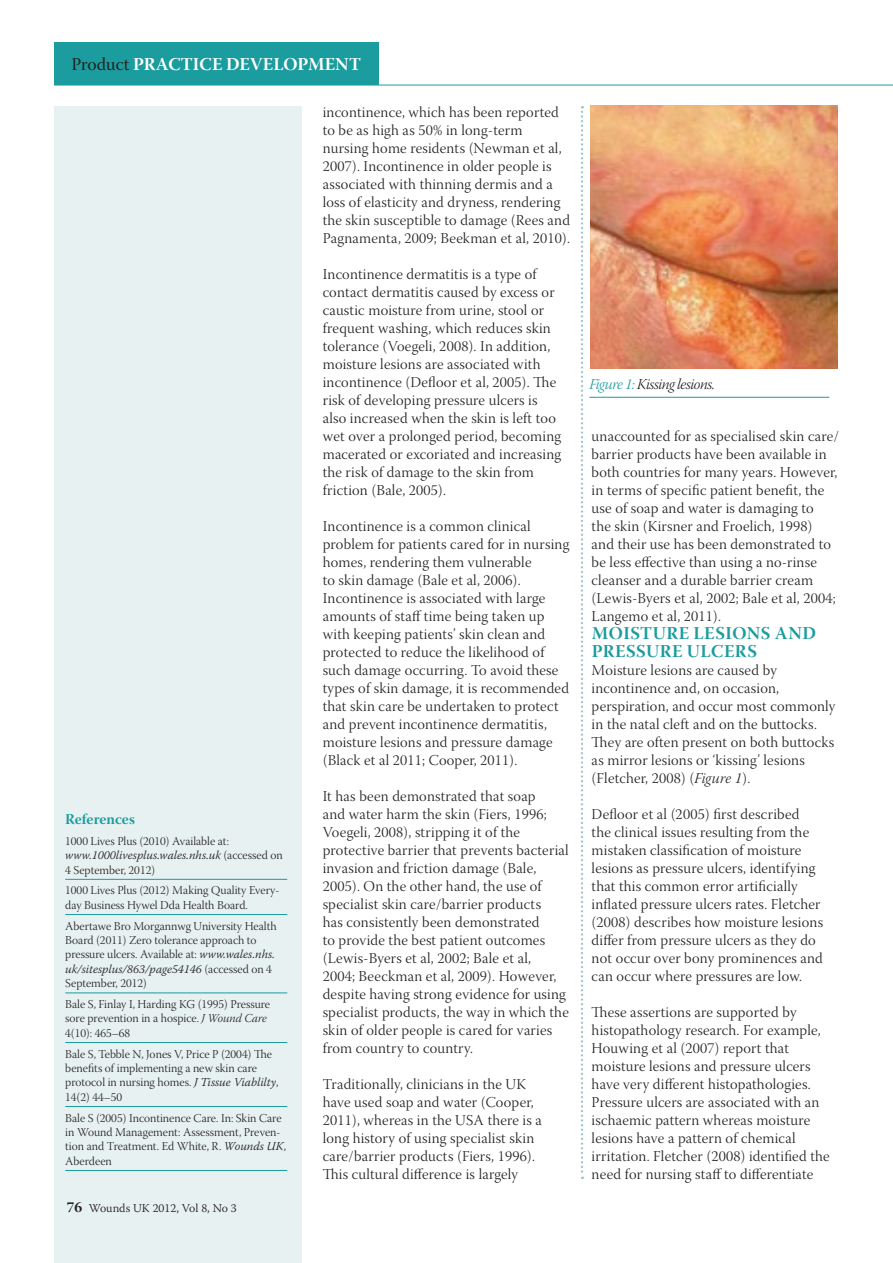
<style>
.page{position:relative;width:893px;height:1263px;background:#fff}
.page>*{position:absolute;margin:0;border:0;box-sizing:border-box;transform-origin:0 0}
.A_Header_PD{font:18px/18px "Warnock Pro Bold Subh";letter-spacing:.03em;color:#1b9c9e}
.t1{font:18px "Warnock Pro Bold Subh";letter-spacing:.005em;color:#fff}
.Body_text_PD{font:15px/18px "Warnock Pro Light Subh";letter-spacing:.015em;color:#231f20}
.Caption_PD{font:15px "Warnock Pro Light It Subh";letter-spacing:-.03em;color:#231f20}
.Ref_Header_PD{font:15px "Warnock Pro Bold Subh";color:#1b9c9e}
.Ref_body_PD{font:12px/14.4px "Warnock Pro Light Subh";color:#231f20}
.t2{font:300 12px "Warnock Pro";color:#231f20}
.s1{font-family:"Warnock Pro Subh";color:#231f20}
.s2{font-family:"Warnock Pro";font-weight:300;font-style:italic}
.s3{font-family:"Warnock Pro Light It Subh"}
.s4{font-family:"Warnock Pro Bold Subh";font-weight:400;font-size:15px}
.s5{color:#1b9c9e}
</style>
<div class="page">
<hr style="left:54px;top:85px;width:839px;height:1px;background:#1b9c9e">
<div style="left:54px;top:43px;width:325px;height:42px;background:#1b9c9e"></div>
<div style="left:54px;top:106px;width:247px;height:1157px;background:#e8f1f1"></div>
<hr style="left:65px;top:879px;width:222px;height:1px;background:#1b9c9e">
<hr style="left:65px;top:914px;width:222px;height:1px;background:#1b9c9e">
<hr style="left:65px;top:993px;width:222px;height:1px;background:#1b9c9e">
<hr style="left:65px;top:1042px;width:222px;height:1px;background:#1b9c9e">
<hr style="left:65px;top:1106px;width:222px;height:1px;background:#1b9c9e">
<hr style="left:65px;top:1170px;width:222px;height:1px;background:#1b9c9e">
<img style="left:590px;top:106px;width:248px;height:263px">
<hr style="left:589px;top:397px;width:240px;height:1px;background:#1b9c9e">
<svg style="left:581px;top:106px;width:2px;height:1073px"></svg>
<p class="t1" style="left:71px;top:54px;width:291px"><span class="s1">Product</span> PRACTICE DEVELOPMENT</p>
<p class="Ref_Header_PD" style="left:65px;top:810px;width:71px">References</p>
<p class="Ref_body_PD" style="left:65px;top:835px;width:219px">1000 Lives Plus (2010) Available at: <span class="s2">www.1000livesplus.wales.nhs.uk</span> (accessed on<br>4 September, 2012)</p>
<p class="Ref_body_PD" style="left:65px;top:885px;width:216px">1000 Lives Plus (2012) Making Quality Every&shy;day Business Hywel Dda Health Board.</p>
<p class="Ref_body_PD" style="left:65px;top:920px;width:213px">Abertawe Bro Morgannwg University Health Board (2011) Zero tolerance approach to pressure ulcers. Available at: <span class="s2">www.wales.nhs. uk/sitesplus/863/page54146</span> (accessed on 4<br>September, 2012)</p>
<p class="Ref_body_PD" style="left:65px;top:998px;width:206px">Bale S, Finlay I, Harding KG (1995) Pressure sore prevention in a hospice. <span class="s3">J Wound Care<br></span>4(10): 465–68</p>
<p class="Ref_body_PD" style="left:65px;top:1048px;width:215px">Bale S, Tebble N, Jones V, Price P (2004) The benefits of implementing a new skin care protocol in nursing homes. <span class="s2">J Tissue Viablilty</span>, 14(2) 44–50</p>
<p class="Ref_body_PD" style="left:65px;top:1112px;width:222px">Bale S (2005) Incontinence Care. In: Skin Care in Wound Management: Assessment, Preven&shy;tion and Treatment. Ed White, R. <span class="s2">Wounds UK</span>, Aberdeen</p>
<p class="t2" style="left:67px;top:1201px;width:172px"><span class="s4">76</span> Wounds UK 2012, Vol 8, No 3</p>
<p class="Body_text_PD" style="left:323px;top:105px;width:249px">incontinence, which has been reported to be as high as 50% in long-term nursing home residents (Newman et al, 2007). Incontinence in older people is associated with thinning dermis and a loss of elasticity and dryness, rendering the skin susceptible to damage (Rees and Pagnamenta, 2009; Beekman et al, 2010).</p>
<p class="Body_text_PD" style="left:323px;top:267px;width:240px">Incontinence dermatitis is a type of contact dermatitis caused by excess or caustic moisture from urine, stool or frequent washing, which reduces skin tolerance (Voegeli, 2008). In addition, moisture lesions are associated with incontinence (Defloor et al, 2005). The risk of developing pressure ulcers is also increased when the skin is left too wet over a prolonged period, becoming macerated or excoriated and increasing the risk of damage to the skin from friction (Bale, 2005).</p>
<p class="Body_text_PD" style="left:323px;top:519px;width:248px">Incontinence is a common clinical problem for patients cared for in nursing homes, rendering them vulnerable<br>to skin damage (Bale et al, 2006).<br>Incontinence is associated with large amounts of staff time being taken up with keeping patients’ skin clean and protected to reduce the likelihood of such damage occurring. To avoid these types of skin damage, it is recommended that skin care be undertaken to protect and prevent incontinence dermatitis, moisture lesions and pressure damage (Black et al 2011; Cooper, 2011).</p>
<p class="Body_text_PD" style="left:323px;top:789px;width:248px">It has been demonstrated that soap<br>and water harm the skin (Fiers, 1996; Voegeli, 2008), stripping it of the protective barrier that prevents bacterial invasion and friction damage (Bale, 2005). On the other hand, the use of specialist skin care/barrier products<br>has consistently been demonstrated<br>to provide the best patient outcomes (Lewis-Byers et al, 2002; Bale et al,<br>2004; Beeckman et al, 2009). However, despite having strong evidence for using specialist products, the way in which the skin of older people is cared for varies from country to country.</p>
<p class="Body_text_PD" style="left:323px;top:1077px;width:221px">Traditionally, clinicians in the UK have used soap and water (Cooper, 2011), whereas in the USA there is a long history of using specialist skin care/barrier products (Fiers, 1996).<br>This cultural difference is largely</p>
<p class="Caption_PD" style="left:589px;top:376px;width:127px"><span class="s5">Figure 1:</span> Kissing lesions.</p>
<p class="Body_text_PD" style="left:592px;top:429px;width:249px">unaccounted for as specialised skin care/ barrier products have been available in both countries for many years. However, in terms of specific patient benefit, the use of soap and water is damaging to<br>the skin (Kirsner and Froelich, 1998)<br>and their use has been demonstrated to be less effective than using a no-rinse cleanser and a durable barrier cream (Lewis-Byers et al, 2002; Bale et al, 2004; Langemo et al, 2011).</p>
<p class="A_Header_PD" style="left:592px;top:624px;width:226px">MOISTURE LESIONS AND<br>PRESSURE ULCERS</p>
<p class="Body_text_PD" style="left:592px;top:663px;width:245px">Moisture lesions are caused by incontinence and, on occasion, perspiration, and occur most commonly in the natal cleft and on the buttocks.<br>They are often present on both buttocks as mirror lesions or ‘kissing’ lesions (Fletcher, 2008) (<span class="s3">Figure 1</span>).</p>
<p class="Body_text_PD" style="left:592px;top:807px;width:233px">Defloor et al (2005) first described<br>the clinical issues resulting from the mistaken classification of moisture lesions as pressure ulcers, identifying that this common error artificially inflated pressure ulcers rates. Fletcher (2008) describes how moisture lesions differ from pressure ulcers as they do not occur over bony prominences and can occur where pressures are low.</p>
<p class="Body_text_PD" style="left:592px;top:1005px;width:240px">These assertions are supported by histopathology research. For example, Houwing et al (2007) report that moisture lesions and pressure ulcers have very different histopathologies.<br>Pressure ulcers are associated with an ischaemic pattern whereas moisture lesions have a pattern of chemical irritation. Fletcher (2008) identified the need for nursing staff to differentiate</p>
</div>
